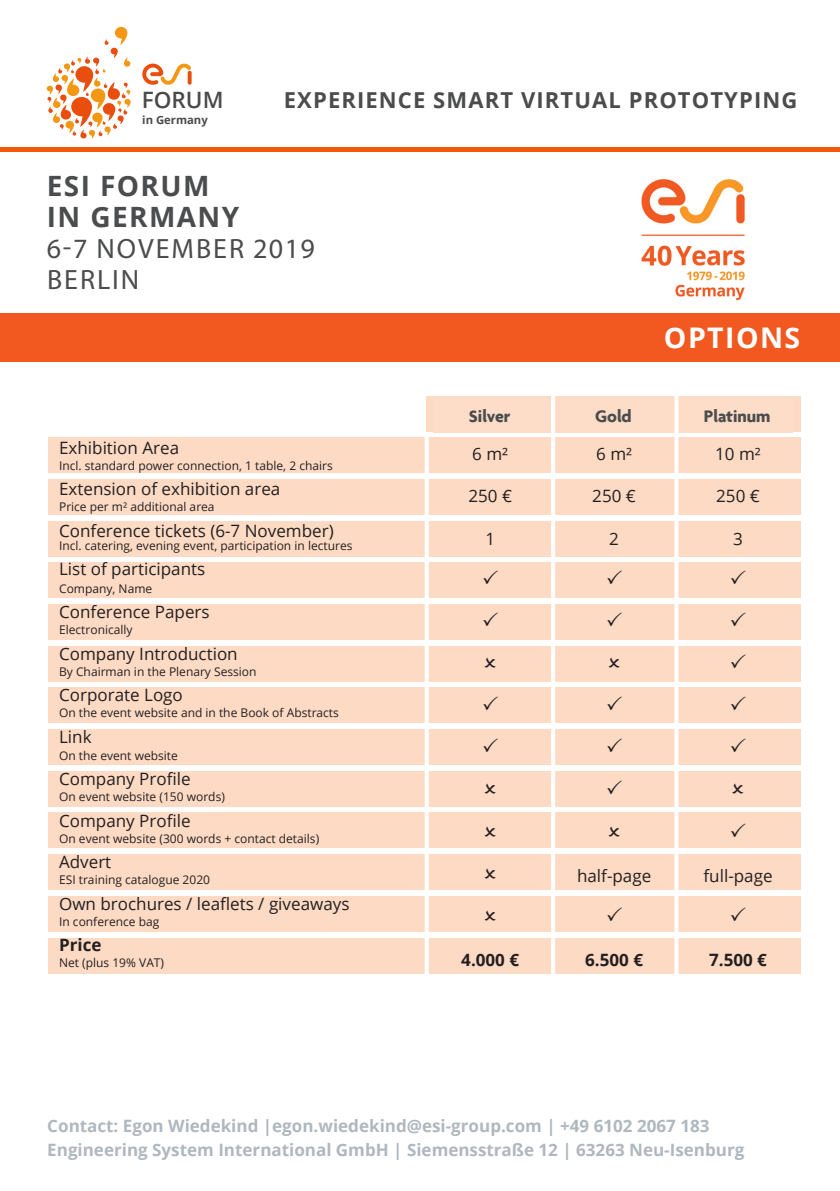
<style>
.page{position:relative;width:840px;height:1191px;background:#fff}
.page>*{position:absolute;margin:0;border:0;box-sizing:border-box;transform-origin:0 0}
.Invert_14_2{font:700 28.4px "Open Sans";letter-spacing:.05em;color:#fff}
.Subline_14{font:28px "Myriad Pro";letter-spacing:.07em;color:#4b4c4d}
.Headline_14{font:700 28px "Open Sans";letter-spacing:.05em;color:#4b4c4d}
.t1{font:600 22.6px "Open Sans";color:#4b4a49}
.Virtual_Prototyping{font:700 22px "Open Sans";letter-spacing:.05em;color:#4b4c4d}
.Headline{font:700 18px "Agenda";color:#4b4c4d}
.Copytext_8_5_Sponsor{font:17px "Open Sans";color:#231f20}
.Contact_Info_8_5{font:700 17px "Open Sans";color:#aeb8be}
.Copytext_8_5_Sponsor-2{font:700 17px "Open Sans";color:#231f20}
.Copytext_8_5_Sponsor-3{font:12px "Open Sans";color:#231f20}
.t2{font:700 11.2px "Open Sans";color:#4b4a49}
</style>
<div class="page">
<div style="left:0;top:313px;width:839px;height:48px;background:#f15921"></div>
<div style="left:49px;top:437px;width:751px;height:36px;background:#fddac4"></div>
<div style="left:426px;top:397px;width:374px;height:35px;background:#fddac4"></div>
<div style="left:49px;top:479px;width:751px;height:35px;background:#fddac4"></div>
<div style="left:49px;top:521px;width:751px;height:35px;background:#fddac4"></div>
<div style="left:49px;top:562px;width:751px;height:36px;background:#fddac4"></div>
<div style="left:49px;top:604px;width:751px;height:35px;background:#fddac4"></div>
<div style="left:49px;top:646px;width:751px;height:35px;background:#fddac4"></div>
<div style="left:49px;top:687px;width:751px;height:36px;background:#fddac4"></div>
<div style="left:49px;top:729px;width:751px;height:36px;background:#fddac4"></div>
<div style="left:49px;top:771px;width:751px;height:35px;background:#fddac4"></div>
<div style="left:49px;top:812px;width:751px;height:36px;background:#fddac4"></div>
<div style="left:49px;top:854px;width:751px;height:36px;background:#fddac4"></div>
<div style="left:49px;top:896px;width:751px;height:35px;background:#fddac4"></div>
<div style="left:49px;top:937px;width:751px;height:36px;background:#fddac4"></div>
<div style="left:433px;top:398px;width:359px;height:35px;background:#fddcc8"></div>
<hr style="left:551px;top:393px;width:4px;height:634px;background:#fff">
<svg style="left:674px;top:396px;width:4px;height:578px;background:#fefbf9"></svg>
<svg style="left:424px;top:437px;width:4px;height:537px;fill:#fff"></svg>
<svg style="left:142px;top:63px;width:49px;height:22px"></svg>
<svg style="left:47px;top:27px;width:83px;height:112px"></svg>
<hr style="left:0;top:147px;width:839px;height:4px;background:#f4580b">
<img style="left:641px;top:179px;width:104px;height:121px">
<p class="t1" style="left:142px;top:85px;width:83px">FORUM</p>
<p class="t2" style="left:142px;top:112px;width:67px">in Germany</p>
<p class="Virtual_Prototyping" style="left:284px;top:85px;width:514px">EXPERIENCE SMART VIRTUAL PROTOTYPING</p>
<p class="Headline_14" style="left:47px;top:166px;width:164px">ESI FORUM</p>
<p class="Headline_14" style="left:47px;top:197px;width:194px">IN GERMANY</p>
<p class="Subline_14" style="left:47px;top:231px;width:269px">6-7 NOVEMBER 2019</p>
<p class="Subline_14" style="left:47px;top:263px;width:94px">BERLIN</p>
<p class="Copytext_8_5_Sponsor" style="left:59px;top:436px;width:121px">Exhibition Area</p>
<p class="Copytext_8_5_Sponsor-3" style="left:59px;top:457px;width:275px">Incl. standard power connection, 1 table, 2 chairs</p>
<p class="Copytext_8_5_Sponsor" style="left:59px;top:477px;width:223px">Extension of exhibition area</p>
<p class="Copytext_8_5_Sponsor-3" style="left:59px;top:498px;width:157px">Price per m² additional area</p>
<p class="Copytext_8_5_Sponsor" style="left:59px;top:519px;width:276px">Conference tickets (6-7 November)</p>
<p class="Copytext_8_5_Sponsor-3" style="left:59px;top:537px;width:295px">Incl. catering, evening event, participation in lectures</p>
<p class="Copytext_8_5_Sponsor" style="left:59px;top:557px;width:148px">List of participants</p>
<p class="Copytext_8_5_Sponsor-3" style="left:59px;top:580px;width:95px">Company, Name</p>
<p class="Copytext_8_5_Sponsor" style="left:59px;top:600px;width:152px">Conference Papers</p>
<p class="Copytext_8_5_Sponsor-3" style="left:59px;top:621px;width:75px">Electronically</p>
<p class="Copytext_8_5_Sponsor" style="left:59px;top:642px;width:180px">Company Introduction</p>
<p class="Copytext_8_5_Sponsor-3" style="left:59px;top:663px;width:199px">By Chairman in the Plenary Session</p>
<p class="Copytext_8_5_Sponsor" style="left:59px;top:683px;width:125px">Corporate Logo</p>
<p class="Copytext_8_5_Sponsor-3" style="left:59px;top:704px;width:281px">On the event website and in the Book of Abstracts</p>
<p class="Copytext_8_5_Sponsor" style="left:59px;top:725px;width:34px">Link</p>
<p class="Copytext_8_5_Sponsor-3" style="left:59px;top:747px;width:120px">On the event website</p>
<p class="Copytext_8_5_Sponsor" style="left:59px;top:767px;width:133px">Company Profile</p>
<p class="Copytext_8_5_Sponsor-3" style="left:59px;top:789px;width:167px">On event website (150 words)</p>
<p class="Copytext_8_5_Sponsor" style="left:59px;top:809px;width:133px">Company Profile</p>
<p class="Copytext_8_5_Sponsor-3" style="left:59px;top:830px;width:261px">On event website (300 words + contact details)</p>
<p class="Copytext_8_5_Sponsor" style="left:59px;top:850px;width:54px">Advert</p>
<p class="Copytext_8_5_Sponsor-3" style="left:59px;top:871px;width:152px">ESI training catalogue 2020</p>
<p class="Copytext_8_5_Sponsor" style="left:59px;top:892px;width:292px">Own brochures / leaflets / giveaways</p>
<p class="Copytext_8_5_Sponsor-3" style="left:59px;top:913px;width:102px">In conference bag</p>
<p class="Copytext_8_5_Sponsor-2" style="left:59px;top:933px;width:44px">Price</p>
<p class="Copytext_8_5_Sponsor-3" style="left:59px;top:954px;width:106px">Net (plus 19% VAT)</p>
<p class="Invert_14_2" style="left:663px;top:318px;width:138px">OPTIONS</p>
<p class="Headline" style="left:468px;top:405px;width:43px">Silver</p>
<p class="Headline" style="left:594px;top:405px;width:38px">Gold</p>
<p class="Headline" style="left:703px;top:405px;width:68px">Platinum</p>
<p class="Copytext_8_5_Sponsor" style="left:472px;top:442px;width:37px">6 m²</p>
<p class="Copytext_8_5_Sponsor" style="left:468px;top:484px;width:45px">250 €</p>
<p class="Copytext_8_5_Sponsor" style="left:485px;top:526px;width:11px">1</p>
<p class="Copytext_8_5_Sponsor" style="left:714px;top:442px;width:47px">10 m²</p>
<p class="Copytext_8_5_Sponsor" style="left:715px;top:484px;width:45px">250 €</p>
<p class="Copytext_8_5_Sponsor" style="left:732px;top:526px;width:11px">3</p>
<p class="Copytext_8_5_Sponsor" style="left:596px;top:442px;width:37px">6 m²</p>
<p class="Copytext_8_5_Sponsor" style="left:592px;top:484px;width:45px">250 €</p>
<p class="Copytext_8_5_Sponsor" style="left:609px;top:526px;width:11px">2</p>
<p class="Copytext_8_5_Sponsor-2" style="left:461px;top:948px;width:59px">4.000 €</p>
<p class="Copytext_8_5_Sponsor" style="left:576px;top:864px;width:76px">half-page</p>
<p class="Copytext_8_5_Sponsor-2" style="left:585px;top:948px;width:59px">6.500 €</p>
<p class="Copytext_8_5_Sponsor" style="left:703px;top:864px;width:71px">full-page</p>
<p class="Copytext_8_5_Sponsor-2" style="left:708px;top:948px;width:59px">7.500 €</p>
<p class="Contact_Info_8_5" style="left:47px;top:1114px;width:663px">Contact: Egon Wiedekind |egon.wiedekind@esi-group.com | +49 6102 2067 183</p>
<p class="Contact_Info_8_5" style="left:47px;top:1138px;width:698px">Engineering System International GmbH | Siemensstraße 12 | 63263 Neu-Isenburg</p>
</div>
